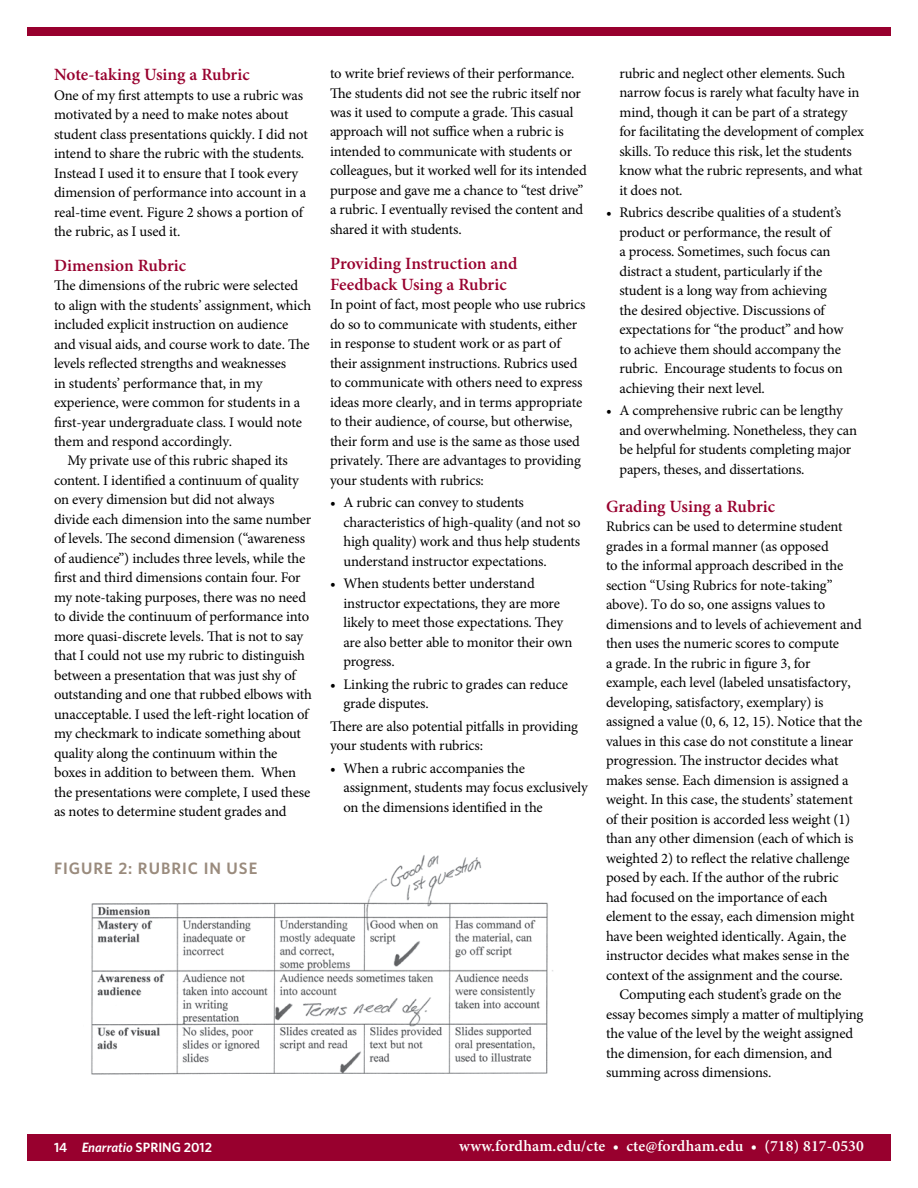
<style>
.page{position:relative;width:918px;height:1188px;background:#fff}
.page>*{position:absolute;margin:0;border:0;box-sizing:border-box;transform-origin:0 0}
.t1{font:600 17.25px/21px "Minion Pro";color:#98002e}
.t2{font:600 16.5px "Whitney";letter-spacing:.06em;color:#9a8b7d}
.t3{font:600 15.75px "Minion Pro";letter-spacing:.01em;color:#fff}
.t4{font:14.7px/19.5px "Minion Pro";letter-spacing:-.01em;color:#000}
.t5{font:600 13.5px "Whitney";color:#fff}
.s1{font-style:italic}
</style>
<div class="page">
<div style="left:27px;top:1134px;width:864px;height:27px;background:#98002e"></div>
<div style="left:27px;top:27px;width:864px;height:9px;background:#98002e"></div>
<img style="left:91px;top:855px;width:462px;height:220px">
<p class="t1" style="left:54px;top:64px;width:197px">Note-taking Using a Rubric</p>
<p class="t4" style="left:54px;top:85px;width:255px">One of my first attempts to use a rubric was motivated by a need to make notes about student class presentations quickly. I did not intend to share the rubric with the students.<br>Instead I used it to ensure that I took every dimension of performance into account in a real-time event. Figure 2 shows a portion of the rubric, as I used it.</p>
<p class="t1" style="left:54px;top:254px;width:134px">Dimension Rubric</p>
<p class="t4" style="left:54px;top:276px;width:246px">The dimensions of the rubric were selected</p>
<p class="t4" style="left:54px;top:295px;width:259px">to align with the students’ assignment, which</p>
<p class="t4" style="left:54px;top:315px;width:236px">included explicit instruction on audience</p>
<p class="t4" style="left:54px;top:334px;width:257px">and visual aids, and course work to date. The</p>
<p class="t4" style="left:54px;top:354px;width:234px">levels reflected strengths and weaknesses</p>
<p class="t4" style="left:54px;top:373px;width:210px">in students’ performance that, in my</p>
<p class="t4" style="left:54px;top:393px;width:248px">experience, were common for students in a</p>
<p class="t4" style="left:54px;top:412px;width:250px">first-year undergraduate class. I would note</p>
<p class="t4" style="left:54px;top:432px;width:180px">them and respond accordingly.</p>
<p class="t4" style="left:67px;top:451px;width:222px">My private use of this rubric shaped its</p>
<p class="t4" style="left:54px;top:471px;width:246px">content. I identified a continuum of quality</p>
<p class="t4" style="left:54px;top:490px;width:222px">on every dimension but did not always</p>
<p class="t4" style="left:54px;top:510px;width:259px">divide each dimension into the same number</p>
<p class="t4" style="left:54px;top:529px;width:253px">of levels. The second dimension (“awareness</p>
<p class="t4" style="left:54px;top:549px;width:253px">of audience”) includes three levels, while the</p>
<p class="t4" style="left:54px;top:568px;width:248px">first and third dimensions contain four. For</p>
<p class="t4" style="left:54px;top:588px;width:254px">my note-taking purposes, there was no need</p>
<p class="t4" style="left:54px;top:607px;width:257px">to divide the continuum of performance into</p>
<p class="t4" style="left:54px;top:627px;width:251px">more quasi-discrete levels. That is not to say</p>
<p class="t4" style="left:54px;top:646px;width:253px">that I could not use my rubric to distinguish</p>
<p class="t4" style="left:54px;top:666px;width:243px">between a presentation that was just shy of</p>
<p class="t4" style="left:54px;top:685px;width:259px">outstanding and one that rubbed elbows with</p>
<p class="t4" style="left:54px;top:705px;width:256px">unacceptable. I used the left-right location of</p>
<p class="t4" style="left:54px;top:724px;width:249px">my checkmark to indicate something about</p>
<p class="t4" style="left:54px;top:744px;width:225px">quality along the continuum within the</p>
<p class="t4" style="left:54px;top:763px;width:244px">boxes in addition to between them. When</p>
<p class="t4" style="left:54px;top:783px;width:258px">the presentations were complete, I used these</p>
<p class="t4" style="left:54px;top:802px;width:234px">as notes to determine student grades and</p>
<p class="t2" style="left:54px;top:858px;width:116px">FIGURE 2: RUBRICIN</p>
<p class="t2" style="left:227px;top:858px;width:32px">USE</p>
<p class="t4" style="left:330px;top:64px;width:258px">to write brief reviews of their performance.<br>The students did not see the rubric itself nor was it used to compute a grade. This casual approach will not suffice when a rubric is intended to communicate with students or colleagues, but it worked well for its intended purpose and gave me a chance to “test drive” a rubric. I eventually revised the content and shared it with students.</p>
<p class="t1" style="left:330px;top:253px;width:189px">Providing Instruction and<br>Feedback Using a Rubric</p>
<p class="t4" style="left:330px;top:295px;width:257px">In point of fact, most people who use rubrics do so to communicate with students, either in response to student work or as part of their assignment instructions. Rubrics used to communicate with others need to express ideas more clearly, and in terms appropriate to their audience, of course, but otherwise, their form and use is the same as those used privately. There are advantages to providing your students with rubrics:</p>
<p class="t4" style="left:343px;top:493px;width:239px;text-indent:-13px">• A rubric can convey to students characteristics of high-quality (and not so high quality) work and thus help students understand instructor expectations.</p>
<p class="t4" style="left:343px;top:574px;width:230px;text-indent:-13px">• When students better understand instructor expectations, they are more likely to meet those expectations. They are also better able to monitor their own progress.</p>
<p class="t4" style="left:343px;top:674px;width:226px;text-indent:-13px">• Linking the rubric to grades can reduce grade disputes.</p>
<p class="t4" style="left:330px;top:716px;width:250px">There are also potential pitfalls in providing your students with rubrics:</p>
<p class="t4" style="left:343px;top:758px;width:246px;text-indent:-13px">• When a rubric accompanies the assignment, students may focus exclusively on the dimensions identified in the</p>
<p class="t4" style="left:620px;top:64px;width:246px">rubric and neglect other elements. Such narrow focus is rarely what faculty have in mind, though it can be part of a strategy for facilitating the development of complex skills. To reduce this risk, let the students know what the rubric represents, and what it does not.</p>
<p class="t4" style="left:620px;top:203px;width:225px;text-indent:-13px">• Rubrics describe qualities of a student’s product or performance, the result of<br>a process. Sometimes, such focus can distract a student, particularly if the student is a long way from achieving the desired objective. Discussions of expectations for “the product” and how to achieve them should accompany the rubric. Encourage students to focus on achieving their next level.</p>
<p class="t4" style="left:620px;top:401px;width:239px;text-indent:-13px">• A comprehensive rubric can be lengthy and overwhelming. Nonetheless, they can be helpful for students completing major papers, theses, and dissertations.</p>
<p class="t1" style="left:606px;top:496px;width:171px">Grading Using a Rubric</p>
<p class="t4" style="left:606px;top:517px;width:258px">Rubrics can be used to determine student grades in a formal manner (as opposed<br>to the informal approach described in the section “Using Rubrics for note-taking” above). To do so, one assigns values to dimensions and to levels of achievement and then uses the numeric scores to compute<br>a grade. In the rubric in figure 3, for example, each level (labeled unsatisfactory, developing, satisfactory, exemplary) is assigned a value (0, 6, 12, 15). Notice that the values in this case do not constitute a linear progression. The instructor decides what makes sense. Each dimension is assigned a weight. In this case, the students’ statement of their position is accorded less weight (1) than any other dimension (each of which is weighted 2) to reflect the relative challenge posed by each. If the author of the rubric had focused on the importance of each element to the essay, each dimension might have been weighted identically. Again, the instructor decides what makes sense in the context of the assignment and the course.</p>
<p class="t4" style="left:606px;top:985px;width:259px;text-indent:13px">Computing each student’s grade on the essay becomes simply a matter of multiplying the value of the level by the weight assigned the dimension, for each dimension, and summing across dimensions.</p>
<p class="t5" style="left:54px;top:1139px;width:160px">14 <span class="s1">Enarratio</span> SPRING 2012</p>
<p class="t3" style="left:459px;top:1135px;width:406px">www.fordham.edu/cte • cte@fordham.edu • (718) 817-0530</p>
</div>
